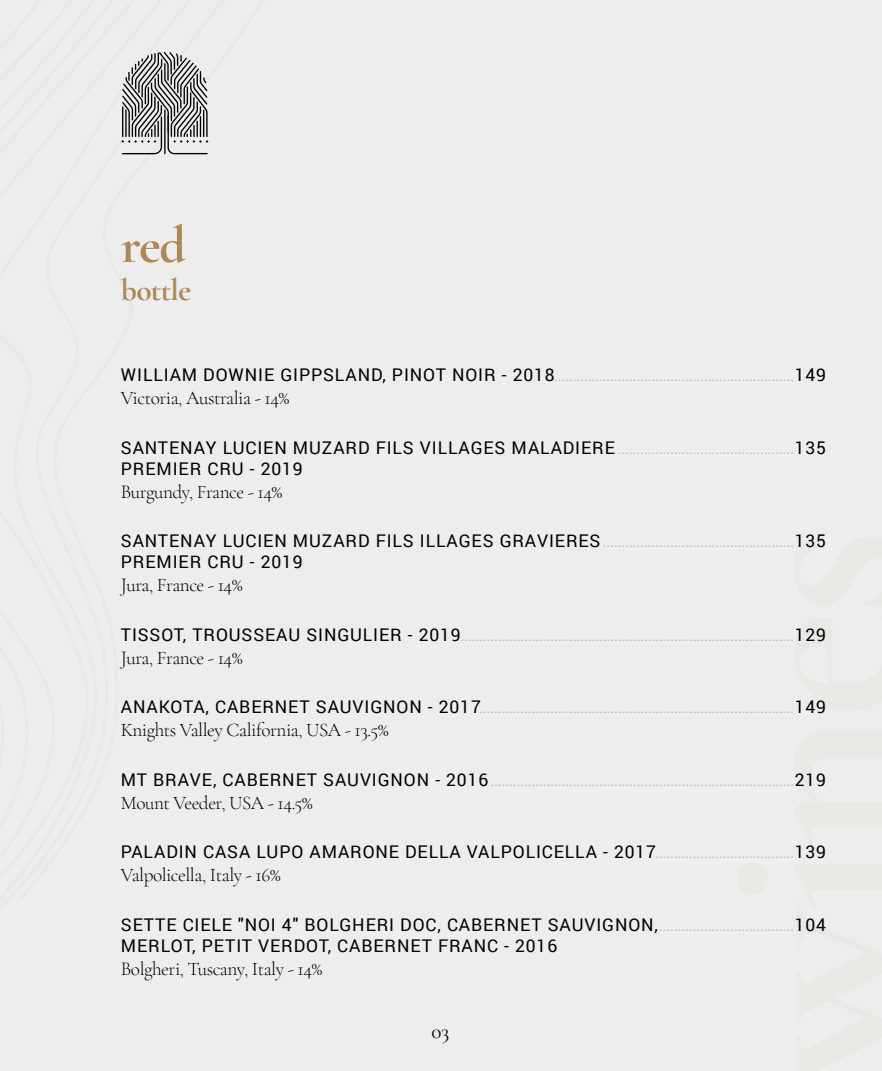
<style>
.page{position:relative;width:882px;height:1071px;background:#eeeded}
.page>*{position:absolute;margin:0;border:0;box-sizing:border-box;transform-origin:0 0}
.t1{font:700 52.5px "Cormorant Garamond";color:#ae8958}
.t2{font:700 31.5px "Cormorant Garamond";letter-spacing:-.025em;color:#ae8958}
.t3{font:21px "Cormorant Garamond";color:#000}
.t4{font:300 19.25px "Cormorant Garamond";letter-spacing:-.025em;color:#000}
.t5{font:17.5px/21px "Roboto";letter-spacing:.05em;color:#000}
.t6{font:14px "Roboto";color:#b7b7b8}
</style>
<div class="page">
<svg style="left:121px;top:51px;width:88px;height:104px"></svg>
<h1 class="t1" style="left:121px;top:213px;width:67px">red</h1>
<h2 class="t2" style="left:121px;top:270px;width:72px">bottle</h2>
<p class="t5" style="left:121px;top:364px;width:435px">WILLIAM DOWNIE GIPPSLAND, PINOT NOIR - 2018</p>
<h3 class="t4" style="left:121px;top:387px;width:170px">Victoria, Australia - 14%</h3>
<p class="t5" style="left:121px;top:436px;width:496px">SANTENAY LUCIEN MUZARD FILS VILLAGES MALADIERE<br>PREMIER CRU - 2019</p>
<h3 class="t4" style="left:121px;top:480px;width:163px">Burgundy, France - 14%</h3>
<p class="t5" style="left:121px;top:530px;width:481px">SANTENAY LUCIEN MUZARD FILS ILLAGES GRAVIERES<br>PREMIER CRU - 2019</p>
<h3 class="t4" style="left:121px;top:574px;width:123px">Jura, France - 14%</h3>
<p class="t5" style="left:121px;top:623px;width:341px">TISSOT, TROUSSEAU SINGULIER - 2019</p>
<h3 class="t4" style="left:121px;top:646px;width:123px">Jura, France - 14%</h3>
<p class="t5" style="left:121px;top:696px;width:362px">ANAKOTA, CABERNET SAUVIGNON - 2017</p>
<h3 class="t4" style="left:121px;top:719px;width:269px">Knights Valley California, USA - 13.5%</h3>
<p class="t5" style="left:121px;top:768px;width:369px">MT BRAVE, CABERNET SAUVIGNON - 2016</p>
<h3 class="t4" style="left:121px;top:791px;width:194px">Mount Veeder, USA - 14.5%</h3>
<p class="t5" style="left:121px;top:841px;width:537px">PALADIN CASA LUPO AMARONE DELLA VALPOLICELLA - 2017</p>
<h3 class="t4" style="left:121px;top:864px;width:162px">Valpolicella, Italy - 16%</h3>
<p class="t5" style="left:121px;top:913px;width:539px">SETTE CIELE "NOI 4" BOLGHERI DOC, CABERNET SAUVIGNON,<br>MERLOT, PETIT VERDOT, CABERNET FRANC - 2016</p>
<h3 class="t4" style="left:121px;top:957px;width:203px">Bolgheri, Tuscany, Italy - 14%</h3>
<p class="t5" style="left:795px;top:364px;width:33px">149</p>
<p class="t6" style="left:554px;top:366px;width:242px">................................................................</p>
<p class="t5" style="left:795px;top:436px;width:33px">135</p>
<p class="t6" style="left:618px;top:439px;width:178px">...............................................</p>
<p class="t5" style="left:795px;top:530px;width:33px">135</p>
<p class="t6" style="left:603px;top:532px;width:193px">...................................................</p>
<p class="t5" style="left:795px;top:623px;width:33px">129</p>
<p class="t6" style="left:460px;top:626px;width:335px">.........................................................................................</p>
<p class="t5" style="left:795px;top:696px;width:33px">149</p>
<p class="t6" style="left:479px;top:698px;width:317px">....................................................................................</p>
<p class="t5" style="left:795px;top:768px;width:33px">219</p>
<p class="t6" style="left:490px;top:771px;width:305px">.................................................................................</p>
<p class="t5" style="left:795px;top:841px;width:33px">139</p>
<p class="t6" style="left:655px;top:843px;width:140px">.....................................</p>
<p class="t5" style="left:795px;top:913px;width:33px">104</p>
<p class="t6" style="left:659px;top:916px;width:137px">....................................</p>
<h3 class="t3" style="left:431px;top:1018px;width:19px">03</h3>
</div>
